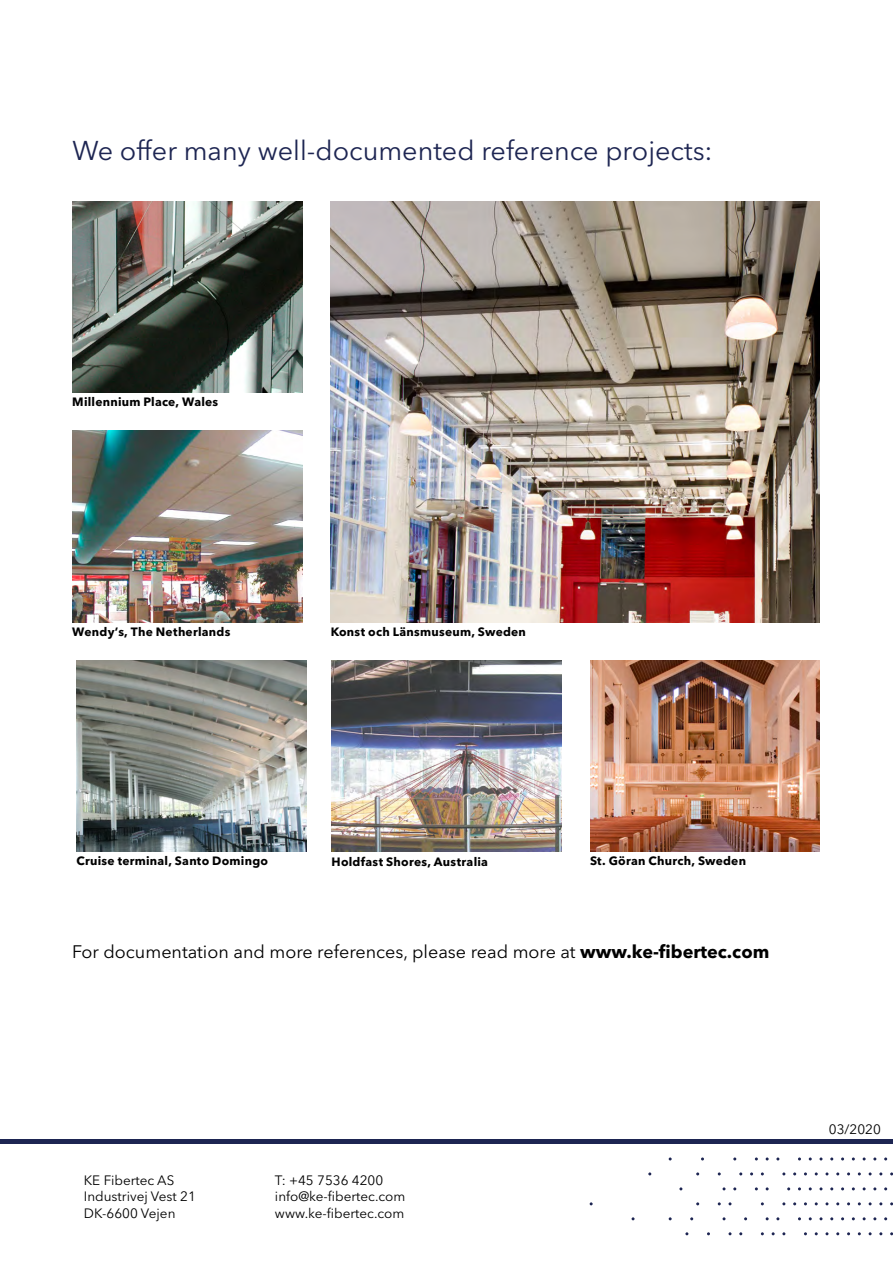
<style>
.page{position:relative;width:893px;height:1263px;background:#fff}
.page>*{position:absolute;margin:0;border:0;box-sizing:border-box;transform-origin:0 0}
.t1{font:27px "Avenir Next LT Pro";color:#1d2552}
.t2{font:18px "Avenir Next LT Pro";color:#000}
.t3{font:13.5px/16.5px "Avenir Next LT Pro";color:#000}
.t4{font:700 12px "Avenir Next LT Pro";letter-spacing:.02em;color:#000}
.s1{font-weight:700}
</style>
<div class="page">
<img style="left:72px;top:431px;width:230px;height:191px">
<img style="left:72px;top:201px;width:230px;height:192px">
<div style="left:0;top:1139px;width:893px;height:5px;background:#1d2552"></div>
<img style="left:332px;top:661px;width:229px;height:191px">
<img style="left:331px;top:201px;width:489px;height:421px">
<img style="left:77px;top:661px;width:229px;height:191px">
<img style="left:590px;top:660px;width:230px;height:191px">
<h1 class="t1" style="left:72px;top:135px;width:642px">We offer many well-documented reference projects:</h1>
<p class="t4" style="left:72px;top:395px;width:147px">Millennium Place, Wales</p>
<p class="t4" style="left:72px;top:625px;width:160px">Wendy’s, The Netherlands</p>
<p class="t4" style="left:331px;top:625px;width:197px">Konst och Länsmuseum, Sweden</p>
<p class="t4" style="left:77px;top:854px;width:193px">Cruise terminal, Santo Domingo</p>
<p class="t4" style="left:332px;top:854px;width:158px">Holdfast Shores, Australia</p>
<p class="t4" style="left:590px;top:854px;width:158px">St. Göran Church, Sweden</p>
<h2 class="t2" style="left:72px;top:941px;width:699px">For documentation and more references, please read more at <span class="s1">www.ke-fibertec.com</span></h2>
<p class="t3" style="left:84px;top:1172px;width:114px">KE Fibertec AS<br>Industrivej Vest 21<br>DK-6600 Vejen</p>
<p class="t3" style="left:275px;top:1172px;width:132px">T: +45 7536 4200 info@ke-fibertec.com www.ke-fibertec.com</p>
<p class="t3" style="left:829px;top:1121px;width:53px">03/2020</p>
</div>
